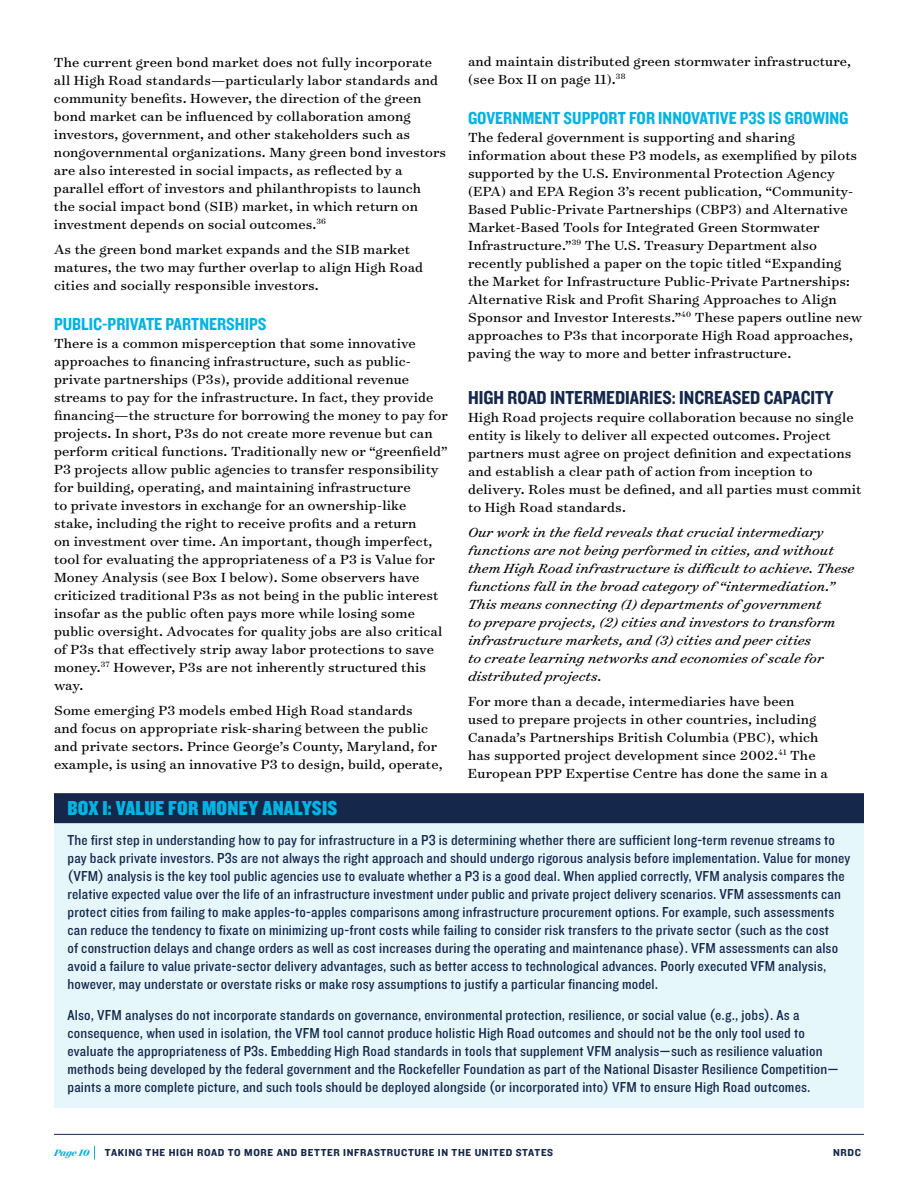
<style>
.page{position:relative;width:918px;height:1188px;background:#fff}
.page>*{position:absolute;margin:0;border:0;box-sizing:border-box;transform-origin:0 0}
.t1{font:21px "Knockout 70 Full Welterwt";letter-spacing:.01em;color:#00b3e3}
.t2{font:19.5px "Knockout 50 Welterweight";color:#15284b}
.t3{font:18px "Knockout 50 Welterweight";color:#00b3e3}
.t4{font:15px/18px "Surveyor Text";letter-spacing:.01em;color:#000}
.t5{font:15px/18px "Knockout 30 Junior Welterwt";letter-spacing:.01em;color:#15284b}
.t6{font:italic 15px/18px "Surveyor Text";letter-spacing:.01em;color:#000}
.t7{font:10.5px "Knockout 51 Middleweight";letter-spacing:.06em;color:#15284b}
.t8{font:italic 700 10.5px "Surveyor Display";letter-spacing:-.025em;color:#00b3e3}
</style>
<div class="page">
<hr style="left:54px;top:1134px;width:810px;height:1px;background:#15284b">
<svg style="left:94px;top:1146px;width:1px;height:13px"></svg>
<div style="left:54px;top:814px;width:810px;height:294px;background:#e6f7fc"></div>
<div style="left:54px;top:793px;width:810px;height:30px;background:#15284b"></div>
<p class="t4" style="left:468px;top:52px;width:385px">and maintain distributed green stormwater infrastructure, (see Box II on page 11).<sup>38</sup></p>
<p class="t3" style="left:468px;top:106px;width:382px">GOVERNMENT SUPPORT FOR INNOVATIVE P3S IS GROWING</p>
<p class="t4" style="left:468px;top:128px;width:396px">The federal government is supporting and sharing information about these P3 models, as exemplified by pilots supported by the U.S. Environmental Protection Agency (EPA) and EPA Region 3’s recent publication, “Community-Based Public-Private Partnerships (CBP3) and Alternative Market-Based Tools for Integrated Green Stormwater Infrastructure.”<sup>39</sup> The U.S. Treasury Department also recently published a paper on the topic titled “Expanding the Market for Infrastructure Public-Private Partnerships:<br>Alternative Risk and Profit Sharing Approaches to Align Sponsor and Investor Interests.”<sup>40</sup> These papers outline new approaches to P3s that incorporate High Road approaches, paving the way to more and better infrastructure.</p>
<h2 class="t2" style="left:468px;top:385px;width:367px">HIGH ROAD INTERMEDIARIES: INCREASED CAPACITY</h2>
<p class="t4" style="left:468px;top:408px;width:395px">High Road projects require collaboration because no single entity is likely to deliver all expected outcomes. Project partners must agree on project definition and expectations and establish a clear path of action from inception to delivery. Roles must be defined, and all parties must commit to High Road standards.</p>
<p class="t6" style="left:468px;top:522px;width:388px">Our work in the field reveals that crucial intermediary functions are not being performed in cities, and without them High Road infrastructure is difficult to achieve. These functions fall in the broad category of “intermediation.” This means connecting (1) departments of government<br>to prepare projects, (2) cities and investors to transform infrastructure markets, and (3) cities and peer cities<br>to create learning networks and economies of scale for distributed projects.</p>
<p class="t4" style="left:468px;top:692px;width:362px">For more than a decade, intermediaries have been used to prepare projects in other countries, including Canada’s Partnerships British Columbia (PBC), which has supported project development since 2002.<sup>41</sup> The European PPP Expertise Centre has done the same in a</p>
<p class="t4" style="left:54px;top:53px;width:394px">The current green bond market does not fully incorporate all High Road standards—particularly labor standards and community benefits. However, the direction of the green bond market can be influenced by collaboration among investors, government, and other stakeholders such as nongovernmental organizations. Many green bond investors are also interested in social impacts, as reflected by a parallel effort of investors and philanthropists to launch<br>the social impact bond (SIB) market, in which return on investment depends on social outcomes.<sup>36</sup></p>
<p class="t4" style="left:54px;top:240px;width:371px">As the green bond market expands and the SIB market matures, the two may further overlap to align High Road cities and socially responsible investors.</p>
<p class="t3" style="left:54px;top:312px;width:214px">PUBLIC-PRIVATE PARTNERSHIPS</p>
<p class="t4" style="left:54px;top:334px;width:395px">There is a common misperception that some innovative approaches to financing infrastructure, such as public&shy;private partnerships (P3s), provide additional revenue streams to pay for the infrastructure. In fact, they provide financing—the structure for borrowing the money to pay for projects. In short, P3s do not create more revenue but can perform critical functions. Traditionally new or “greenfield” P3 projects allow public agencies to transfer responsibility for building, operating, and maintaining infrastructure<br>to private investors in exchange for an ownership-like stake, including the right to receive profits and a return<br>on investment over time. An important, though imperfect, tool for evaluating the appropriateness of a P3 is Value for Money Analysis (see Box I below). Some observers have criticized traditional P3s as not being in the public interest insofar as the public often pays more while losing some public oversight. Advocates for quality jobs are also critical of P3s that effectively strip away labor protections to save money.<sup>37</sup> However, P3s are not inherently structured this way.</p>
<p class="t4" style="left:54px;top:700px;width:390px">Some emerging P3 models embed High Road standards<br>and focus on appropriate risk-sharing between the public and private sectors. Prince George’s County, Maryland, for example, is using an innovative P3 to design, build, operate,</p>
<h1 class="t1" style="left:68px;top:794px;width:271px">BOX I: VALUE FOR MONEY ANALYSIS</h1>
<p class="t5" style="left:68px;top:830px;width:784px">The first step in understanding how to pay for infrastructure in a P3 is determining whether there are sufficient long-term revenue streams to pay back private investors. P3s are not always the right approach and should undergo rigorous analysis before implementation. Value for money (VFM) analysis is the key tool public agencies use to evaluate whether a P3 is a good deal. When applied correctly, VFM analysis compares the relative expected value over the life of an infrastructure investment under public and private project delivery scenarios. VFM assessments can protect cities from failing to make apples-to-apples comparisons among infrastructure procurement options. For example, such assessments can reduce the tendency to fixate on minimizing up-front costs while failing to consider risk transfers to the private sector (such as the cost<br>of construction delays and change orders as well as cost increases during the operating and maintenance phase). VFM assessments can also avoid a failure to value private-sector delivery advantages, such as better access to technological advances. Poorly executed VFM analysis, however, may understate or overstate risks or make rosy assumptions to justify a particular financing model.</p>
<p class="t5" style="left:68px;top:1006px;width:773px">Also, VFM analyses do not incorporate standards on governance, environmental protection, resilience, or social value (e.g., jobs). As a consequence, when used in isolation, the VFM tool cannot produce holistic High Road outcomes and should not be the only tool used to evaluate the appropriateness of P3s. Embedding High Road standards in tools that supplement VFM analysis—such as resilience valuation methods being developed by the federal government and the Rockefeller Foundation as part of the National Disaster Resilience Competition— paints a more complete picture, and such tools should be deployed alongside (or incorporated into) VFM to ensure High Road outcomes.</p>
<p class="t8" style="left:54px;top:1146px;width:37px">Page 10</p>
<p class="t7" style="left:105px;top:1146px;width:450px">TAKING THE HIGH ROAD TO MORE AND BETTER INFRASTRUCTURE IN THE UNITED STATES</p>
<p class="t7" style="left:833px;top:1146px;width:29px">NRDC</p>
</div>
